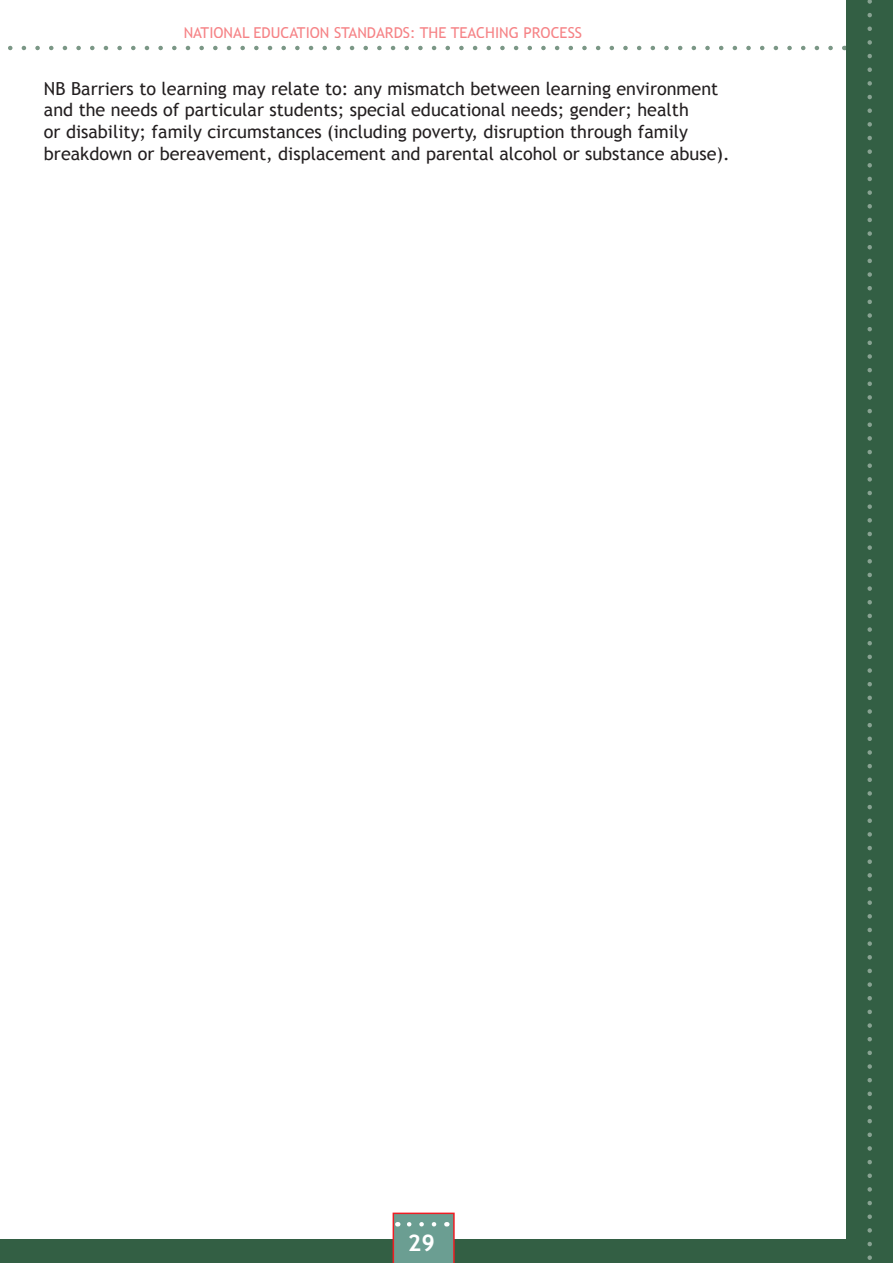
<style>
.page{position:relative;width:893px;height:1263px;background:#fff}
.page>*{position:absolute;margin:0;border:0;box-sizing:border-box;transform-origin:0 0}
.t1{font:700 23.1px "Trebuchet MS";color:#fff}
.t2{font:18px/21.6px "Trebuchet MS";color:#231f20}
.t3{font:15px "Trebuchet MS";color:#ee1d23}
</style>
<div class="page">
<div style="left:0;top:1239px;width:859px;height:24px;background:#335f44"></div>
<svg style="left:8px;top:46px;width:823px;height:4px"></svg>
<div style="left:846px;top:0;width:47px;height:1263px;background:#335f44"></div>
<svg style="left:867px;top:0;width:5px;height:1260px"></svg>
<svg style="left:393px;top:1212px;width:62px;height:51px;background:#7a988e"></svg>
<p class="t3" style="left:184px;top:24px;width:400px">NATIONAL EDUCATION STANDARDS: THE TEACHING PROCESS</p>
<p class="t2" style="left:44px;top:78px;width:687px">NB Barriers to learning may relate to: any mismatch between learning environment and the needs of particular students; special educational needs; gender; health<br>or disability; family circumstances (including poverty, disruption through family breakdown or bereavement, displacement and parental alcohol or substance abuse).</p>
<p class="t1" style="left:408px;top:1228px;width:28px">29</p>
</div>
